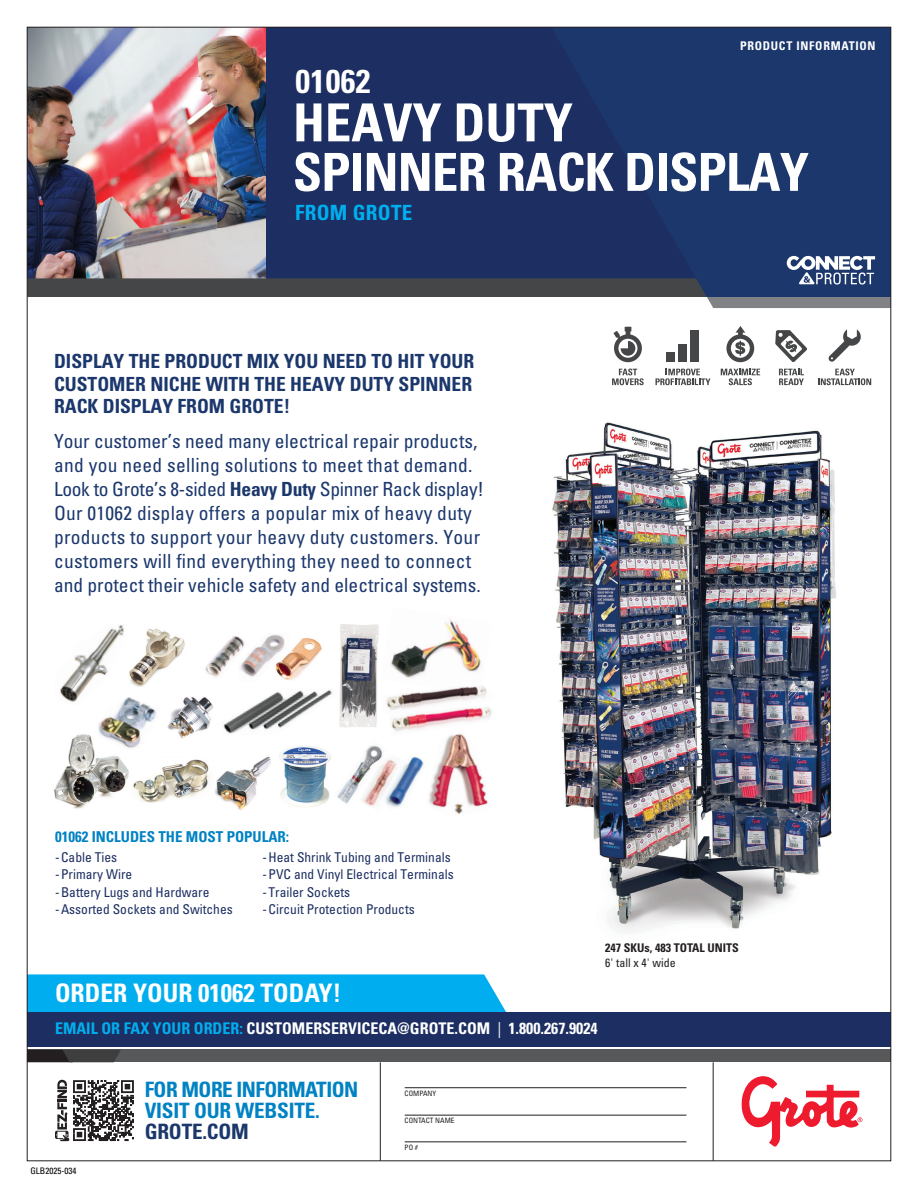
<style>
.page{position:relative;width:918px;height:1188px;background:#fff}
.page>*{position:absolute;margin:0;border:0;box-sizing:border-box;transform-origin:0 0}
.t1{font:700 condensed 52.5px/49.5px "Univers LT Std";letter-spacing:-.015em;color:#fff}
.t2{font:700 condensed 33px "Univers LT Std";letter-spacing:.015em;color:#fff}
.t3{font:700 condensed 25.5px "Univers LT Std";color:#fff}
.t4{font:700 condensed 21.15px/21.1px "Univers LT Std";letter-spacing:-.025em;color:#0082c3}
.t5{font:700 condensed 21.15px "Univers LT Std";letter-spacing:-.01em;color:#1b376c}
.t6{font:700 condensed 21px "Univers LT Std";letter-spacing:.015em;color:#00aeef}
.t7{font:condensed 19.5px/24px "Univers LT Std";letter-spacing:.015em;color:#1b376c}
.t8{font:700 condensed 19.5px/22.5px "Univers LT Std";color:#1b376c;text-align:justify}
.t9{font:700 condensed 16.05px "Univers LT Std";color:#fff}
.t10{font:700 condensed 15px "Univers LT Std";color:#0082c3}
.t11{font:condensed 13.5px "Univers LT Std";color:#1d2f62}
.t12{font:700 condensed 12px "Univers LT Std";color:#231f20}
.t13{font:700 condensed 12px "Univers LT Std";letter-spacing:.06em;color:#fff}
.t14{font:condensed 12px "Univers LT Std";color:#231f20}
.t15{font:condensed 9px "Univers LT Std";color:#000}
.t16{font:condensed 7.35px "Univers LT Std";color:#231f20}
.s1{font-weight:700}
.s2{color:#00aeef}
.s3{font-weight:400}
</style>
<div class="page">
<div style="left:266px;top:27px;width:625px;height:270px;background:#1d2f62"></div>
<div style="left:27px;top:1050px;width:864px;height:12px;background:#57585a"></div>
<svg style="left:29px;top:1050px;width:92px;height:12px"></svg>
<svg style="left:741px;top:1076px;width:121px;height:71px"></svg>
<hr style="left:405px;top:1087px;width:281px;height:1px;background:#231f20">
<hr style="left:405px;top:1115px;width:281px;height:1px;background:#231f20">
<hr style="left:405px;top:1142px;width:281px;height:1px;background:#231f20">
<div style="left:29px;top:974px;width:477px;height:38px;background:#00aeef"></div>
<img style="left:29px;top:29px;width:237px;height:227px">
<div style="left:27px;top:1012px;width:864px;height:35px;background:#1d2f62"></div>
<svg style="left:55px;top:1080px;width:79px;height:61px"></svg>
<img style="left:552px;top:422px;width:284px;height:511px">
<img style="left:133px;top:759px;width:77px;height:44px">
<img style="left:54px;top:750px;width:75px;height:59px">
<img style="left:187px;top:697px;width:26px;height:39px">
<svg style="left:721px;top:369px;width:39px;height:16px"></svg>
<svg style="left:726px;top:326px;width:28px;height:36px"></svg>
<svg style="left:655px;top:369px;width:55px;height:16px"></svg>
<div style="left:667px;top:352px;width:8px;height:9px;background:#454647"></div>
<div style="left:678px;top:344px;width:9px;height:17px;background:#454647"></div>
<div style="left:690px;top:330px;width:9px;height:31px;background:#454647"></div>
<svg style="left:614px;top:327px;width:28px;height:35px"></svg>
<svg style="left:612px;top:369px;width:32px;height:16px"></svg>
<svg style="left:779px;top:369px;width:25px;height:16px"></svg>
<svg style="left:775px;top:330px;width:32px;height:32px"></svg>
<svg style="left:818px;top:369px;width:53px;height:16px"></svg>
<svg style="left:828px;top:329px;width:33px;height:33px"></svg>
<img style="left:215px;top:756px;width:56px;height:54px">
<img style="left:223px;top:690px;width:110px;height:44px">
<img style="left:289px;top:638px;width:33px;height:42px">
<img style="left:337px;top:766px;width:22px;height:38px">
<svg style="left:60px;top:625px;width:127px;height:125px"></svg>
<img style="left:98px;top:696px;width:62px;height:54px">
<img style="left:339px;top:624px;width:40px;height:104px">
<img style="left:390px;top:619px;width:91px;height:59px">
<img style="left:386px;top:686px;width:101px;height:20px">
<img style="left:388px;top:705px;width:104px;height:24px">
<svg style="left:359px;top:729px;width:65px;height:79px"></svg>
<img style="left:429px;top:733px;width:59px;height:81px">
<img style="left:279px;top:746px;width:52px;height:62px">
<svg style="left:248px;top:634px;width:41px;height:46px"></svg>
<img style="left:205px;top:636px;width:43px;height:41px">
<svg style="left:29px;top:256px;width:860px;height:52px"></svg>
<hr style="left:713px;top:1062px;width:1px;height:99px;background:#231f20">
<hr style="left:380px;top:1062px;width:1px;height:99px;background:#231f20">
<h2 class="t2" style="left:295px;top:61px;width:77px">01062</h2>
<p class="t13" style="left:740px;top:38px;width:137px">PRODUCT INFORMATION</p>
<h1 class="t1" style="left:293px;top:98px;width:518px">HEAVY DUTY<br>SPINNER RACK DISPLAY</h1>
<p class="t6" style="left:295px;top:199px;width:119px">FROM GROTE</p>
<p class="t8" style="left:54px;top:350px;width:422px">DISPLAY THE PRODUCT MIX YOU NEED TO HIT YOUR CUSTOMER NICHE WITH THE HEAVY DUTY SPINNER RACK DISPLAY FROM GROTE!</p>
<p class="t7" style="left:54px;top:429px;width:432px">Your customer’s need many electrical repair products, and you need selling solutions to meet that demand.<br>Look to Grote’s 8-sided <span class="s1">Heavy Duty</span> Spinner Rack display!<br>Our 01062 display offers a popular mix of heavy duty products to support your heavy duty customers. Your customers will nd everything they need to connect and protect their vehicle safety and electrical systems.</p>
<p class="t10" style="left:55px;top:827px;width:236px">01062 INCLUDES THE MOST POPULAR:</p>
<p class="t11" style="left:55px;top:849px;width:64px">- Cable Ties</p>
<p class="t11" style="left:55px;top:866px;width:79px">- Primary Wire</p>
<p class="t11" style="left:55px;top:883px;width:156px">- Battery Lugs and Hardware</p>
<p class="t11" style="left:55px;top:900px;width:179px">- Assorted Sockets and Switches</p>
<p class="t11" style="left:263px;top:849px;width:190px">- Heat Shrink Tubing and Terminals</p>
<p class="t11" style="left:263px;top:866px;width:193px">- PVC and Vinyl Electrical Terminals</p>
<p class="t11" style="left:263px;top:883px;width:89px">- Trailer Sockets</p>
<p class="t11" style="left:263px;top:900px;width:154px">- Circuit Protection Products</p>
<p class="t12" style="left:605px;top:940px;width:135px">247 SKUs, 483 TOTAL UNITS</p>
<p class="t14" style="left:605px;top:955px;width:72px">6' tall x 4' wide</p>
<h3 class="t3" style="left:55px;top:977px;width:288px">ORDER YOUR 01062 TODAY!</h3>
<p class="t9" style="left:55px;top:1018px;width:544px"><span class="s2">EMAIL OR FAX YOUR ORDER:</span> CUSTOMERSERVICECA@GROTE.COM <span class="s3">|</span> 1.800.267.9024</p>
<p class="t15" style="left:30px;top:1165px;width:47px">GLB2025-034</p>
<p class="t4" style="left:145px;top:1079px;width:215px">FOR MORE INFORMATION<br>VISIT OUR WEBSITE.</p>
<p class="t5" style="left:145px;top:1119px;width:106px">GROTE.COM</p>
<p class="t16" style="left:405px;top:1089px;width:33px">COMPANY</p>
<p class="t16" style="left:405px;top:1116px;width:51px">CONTACT NAME</p>
<p class="t16" style="left:405px;top:1143px;width:15px">PO #</p>
</div>
